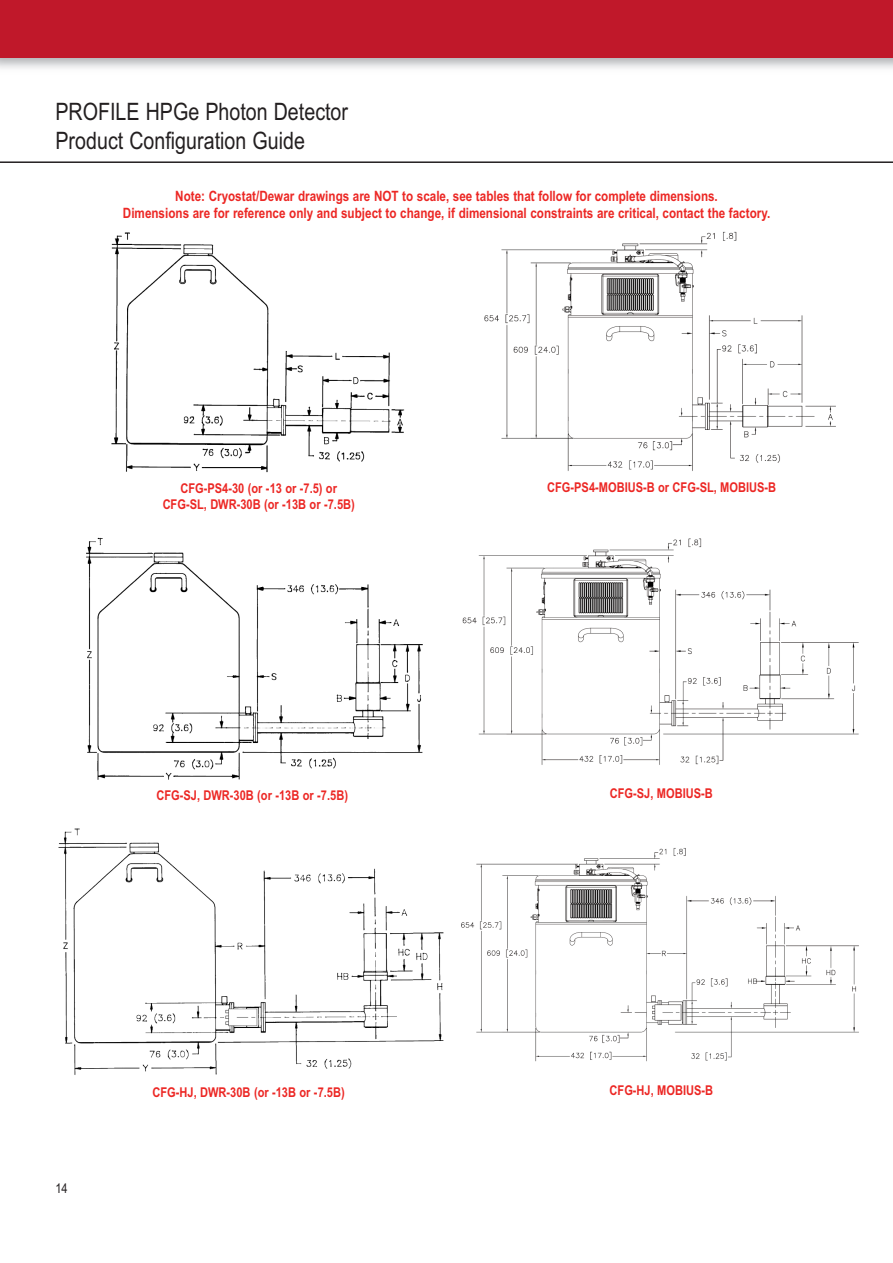
<style>
.page{position:relative;width:893px;height:1263px;background:#fff}
.page>*{position:absolute;margin:0;border:0;box-sizing:border-box;transform-origin:0 0}
.t1{font:24px/28.8px "Arial Narrow";color:#231f20}
.t2{font:700 14.25px/17.1px "Arial Narrow";color:#ec2724;text-align:center}
.t3{font:700 13.5px/16.5px "Arial Narrow";color:#ec2724;text-align:center}
.t4{font:13.5px "Arial Narrow";color:#231f20}
</style>
<div class="page">
<hr style="left:0;top:161px;width:893px;height:2px;background:#231f20">
<img style="left:0;top:57px;width:893px;height:12px">
<div style="left:0;top:0;width:893px;height:57px;background:#c0182a"></div>
<img style="left:111px;top:232px;width:294px;height:241px">
<img style="left:86px;top:537px;width:337px;height:243px">
<img style="left:58px;top:828px;width:386px;height:247px">
<img style="left:484px;top:231px;width:352px;height:240px">
<img style="left:462px;top:538px;width:397px;height:227px">
<img style="left:461px;top:848px;width:398px;height:214px">
<h1 class="t1" style="left:56px;top:97px;width:294px">PROFILE HPGe Photon Detector<br>Product Configuration Guide</h1>
<p class="t2" style="left:123px;top:187px;width:649px">Note: Cryostat/Dewar drawings are NOT to scale, see tables that follow for complete dimensions.<br>Dimensions are for reference only and subject to change, if dimensional constraints are critical, contact the factory.</p>
<p class="t3" style="left:163px;top:480px;width:194px">CFG-PS4-30 (or -13 or -7.5) or<br>CFG-SL, DWR-30B (or -13B or -7.5B)</p>
<p class="t3" style="left:156px;top:787px;width:193px">CFG-SJ, DWR-30B (or -13B or -7.5B)</p>
<p class="t4" style="left:56px;top:1181px;width:14px">14</p>
<p class="t3" style="left:153px;top:1084px;width:194px">CFG-HJ, DWR-30B (or -13B or -7.5B)</p>
<p class="t3" style="left:547px;top:479px;width:231px">CFG-PS4-MOBIUS-B or CFG-SL, MOBIUS-B</p>
<p class="t3" style="left:610px;top:785px;width:105px">CFG-SJ, MOBIUS-B</p>
<p class="t3" style="left:610px;top:1082px;width:105px">CFG-HJ, MOBIUS-B</p>
</div>
